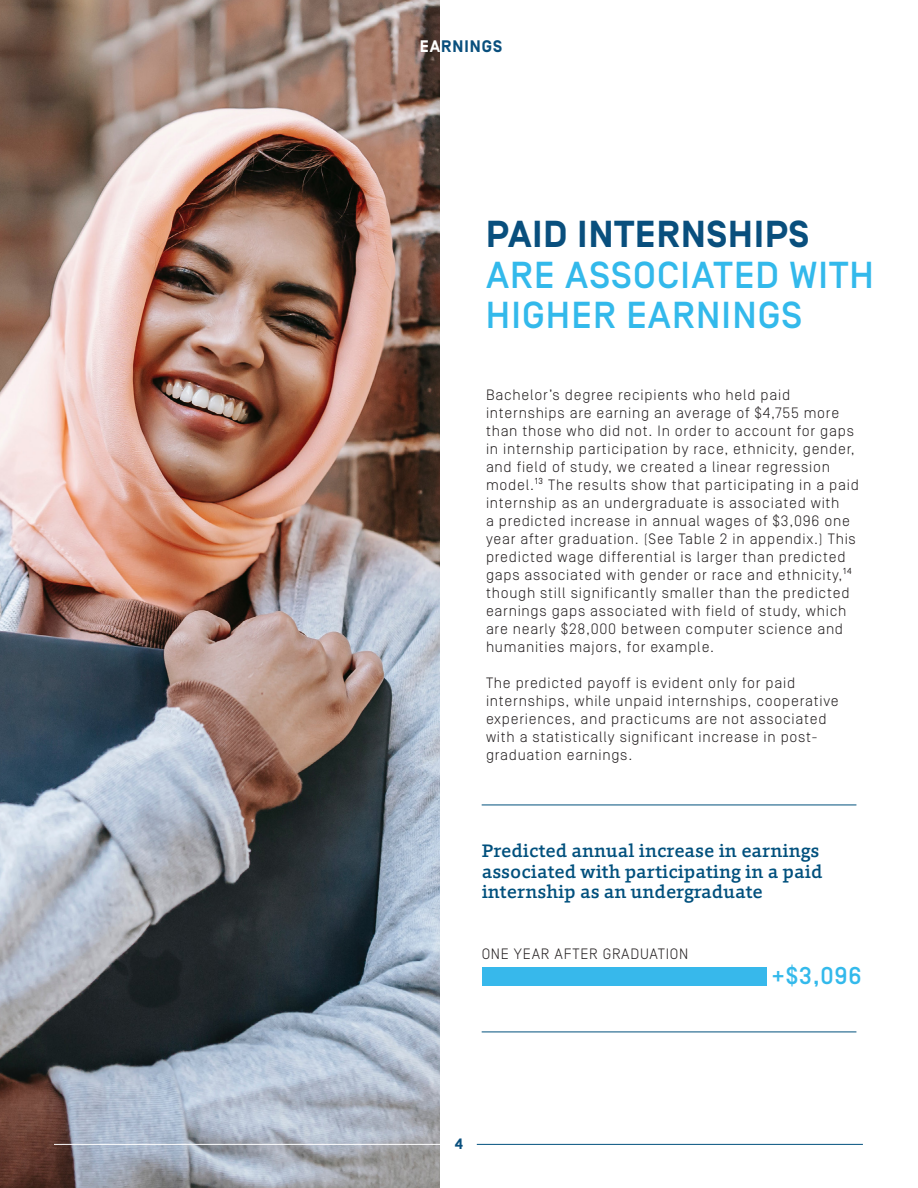
<style>
.page{position:relative;width:918px;height:1188px;background:#fff}
.page>*{position:absolute;margin:0;border:0;box-sizing:border-box;transform-origin:0 0}
.t1{font:500 37.5px/40.5px "Simplon Norm";letter-spacing:.03em;color:#33b9eb}
.t2{font:500 24.3px "Simplon Norm";color:#33b9eb}
.t3{font:500 18.45px/20.1px "Foro";color:#00507d}
.t4{font:700 16.65px "Simplon Norm";letter-spacing:.06em;color:#094f7d}
.t5{font:300 15px/18px "Simplon Norm";letter-spacing:.05em;color:#231f20}
.t6{font:700 15px "Simplon Norm";color:#094f7d}
.s1{color:#fff}
.s2{font-weight:700;color:#094f7d}
</style>
<div class="page">
<img style="left:0;top:0;width:440px;height:1188px">
<hr style="left:54px;top:1144px;width:386px;height:1px;background:#fff">
<hr style="left:477px;top:1144px;width:386px;height:1px;background:#00507d">
<hr style="left:482px;top:805px;width:374px;height:1px;background:#00507d">
<hr style="left:482px;top:1032px;width:374px;height:1px;background:#00507d">
<div style="left:482px;top:968px;width:284px;height:18px;background:#37b8eb"></div>
<p class="t4" style="left:420px;top:38px;width:84px"><span class="s1">EA</span>RNINGS</p>
<p class="t1" style="left:486px;top:216px;width:389px"><span class="s2">PAID INTERNSHIPS<br></span>ARE ASSOCIATED WITH<br>HIGHER EARNINGS</p>
<p class="t5" style="left:486px;top:386px;width:374px">Bachelor’s degree recipients who held paid internships are earning an average of $4,755 more than those who did not. In order to account for gaps in internship participation by race, ethnicity, gender, and field of study, we created a linear regression model.¹³ The results show that participating in a paid internship as an undergraduate is associated with<br>a predicted increase in annual wages of $3,096 one year after graduation. (See Table 2 in appendix.) This predicted wage differential is larger than predicted gaps associated with gender or race and ethnicity,¹⁴ though still significantly smaller than the predicted earnings gaps associated with field of study, which are nearly $28,000 between computer science and humanities majors, for example.</p>
<p class="t5" style="left:486px;top:674px;width:354px">The predicted payoff is evident only for paid internships, while unpaid internships, cooperative experiences, and practicums are not associated</p>
<p class="t5" style="left:486px;top:728px;width:333px">with a statistically significant increase in post&shy;graduation earnings.</p>
<p class="t3" style="left:482px;top:841px;width:342px">Predicted annual increase in earnings associated with participating in a paid internship as an undergraduate</p>
<p class="t5" style="left:482px;top:945px;width:208px">ONE YEAR AFTER GRADUATION</p>
<p class="t6" style="left:455px;top:1136px;width:9px">4</p>
<p class="t2" style="left:772px;top:963px;width:91px">+$3,096</p>
</div>
